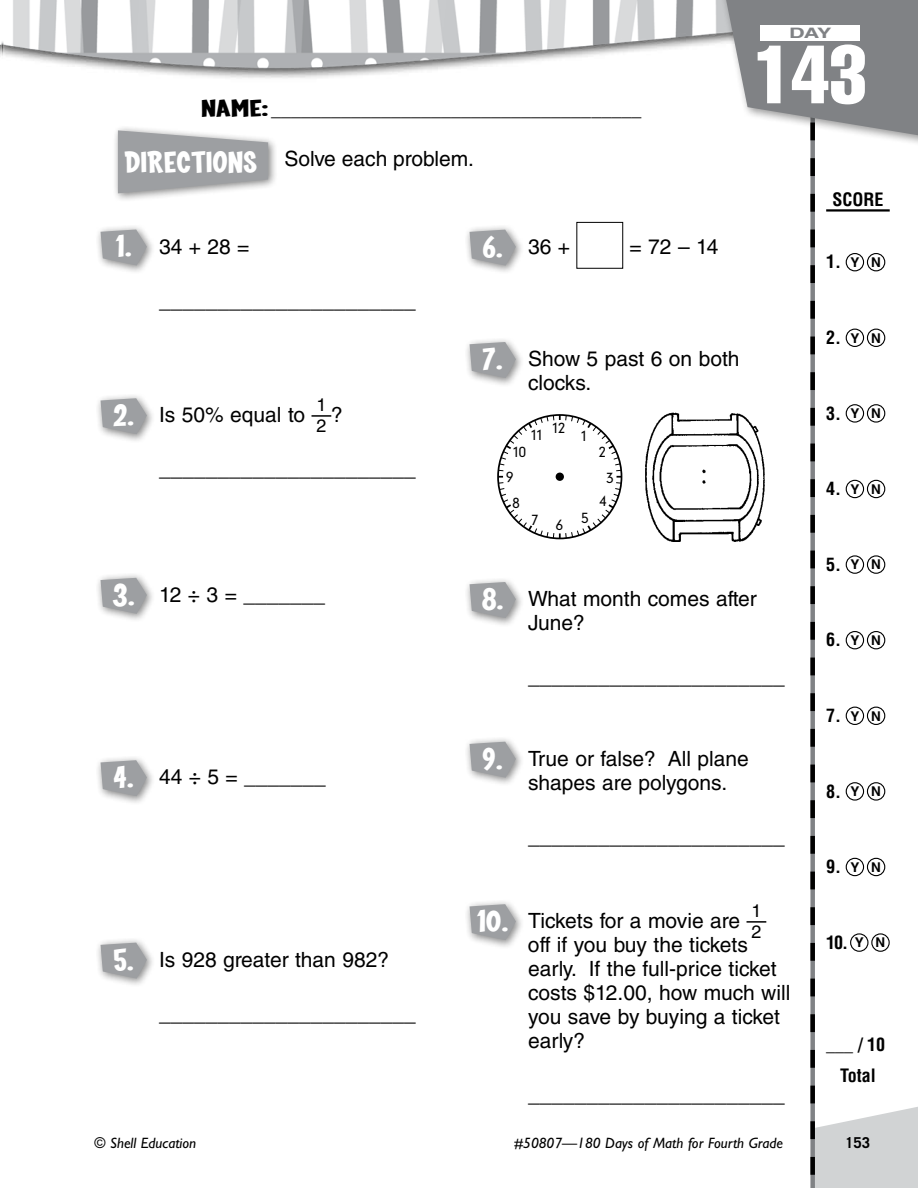
<style>
.page{position:relative;width:918px;height:1188px;background:#fff}
.page>*{position:absolute;margin:0;border:0;box-sizing:border-box;transform-origin:0 0}
.t1{font:81px "Helvetica LT Std Comp";color:#fff}
.t2{font:700 30px "Coop";color:#fff;scale:1.4 1}
.t3{font:21px/24px "Helvetica LT Std";color:#000}
.t4{font:700 condensed 18px/30.6px "Helvetica LT Std";color:#000;text-align:center}
.t5{font:18px/21px "Helvetica LT Std";color:#000}
.t6{font:italic 15px "Gill Sans Std";color:#000}
.t7{font:700 15px "Trade Gothic LT Std";color:#000}
.t8{font:700 14.4px "Helvetica LT Std";color:#808285;scale:1.5 1}
.t9{font:300 13.95px "DIN Neuzeit Grotesk Std";color:#000}
.s1{font-family:"Coop";font-weight:700;font-size:24px}
.s2{font-family:"Coop";font-weight:700;font-size:30px;color:#fff}
.s3{font-stretch:normal;font-size:13.5px}
</style>
<div class="page">
<img style="left:0;top:0;width:718px;height:78px">
<div style="left:112px;top:124px;width:167px;height:79px;background:#000;opacity:.5"></div>
<svg style="left:118px;top:130px;width:150px;height:63px;background:#abacaf"></svg>
<div style="left:718px;top:0;width:200px;height:148px;background:#000;opacity:.4"></div>
<div style="left:94px;top:223px;width:62px;height:52px;background:#000;opacity:.5"></div>
<svg style="left:101px;top:229px;width:46px;height:37px;background:#aaabae"></svg>
<div style="left:94px;top:392px;width:62px;height:51px;background:#000;opacity:.5"></div>
<svg style="left:101px;top:398px;width:46px;height:36px;background:#a8aaac"></svg>
<svg style="left:312px;top:415px;width:19px;height:2px"></svg>
<div style="left:94px;top:572px;width:62px;height:51px;background:#000;opacity:.5"></div>
<svg style="left:101px;top:578px;width:46px;height:36px;background:#a8aaac"></svg>
<div style="left:94px;top:754px;width:62px;height:51px;background:#000;opacity:.5"></div>
<svg style="left:101px;top:760px;width:46px;height:36px;background:#a8aaac"></svg>
<div style="left:94px;top:936px;width:62px;height:52px;background:#000;opacity:.5"></div>
<svg style="left:101px;top:943px;width:46px;height:36px;background:#a8aaac"></svg>
<div style="left:463px;top:223px;width:62px;height:52px;background:#000;opacity:.5"></div>
<svg style="left:470px;top:230px;width:46px;height:36px;background:#a8aaac"></svg>
<div style="left:576px;top:222px;width:47px;height:47px;border:1px solid #000"></div>
<div style="left:463px;top:336px;width:62px;height:51px;background:#000;opacity:.5"></div>
<svg style="left:470px;top:342px;width:46px;height:36px;background:#a8aaac"></svg>
<svg style="left:498px;top:415px;width:124px;height:124px"></svg>
<div style="left:503px;top:420px;width:114px;height:113px;background:#fff;border-radius:50%"></div>
<div style="left:557px;top:473px;width:6px;height:7px;background:#000;border-radius:50%"></div>
<div style="left:556px;top:473px;width:8px;height:8px;border:2px solid #000;border-radius:50%"></div>
<img style="left:645px;top:412px;width:78px;height:130px">
<div style="left:463px;top:576px;width:62px;height:51px;background:#000;opacity:.5"></div>
<svg style="left:470px;top:582px;width:46px;height:36px;background:#a8aaac"></svg>
<div style="left:463px;top:736px;width:62px;height:51px;background:#000;opacity:.5"></div>
<svg style="left:470px;top:742px;width:46px;height:36px;background:#a8aaac"></svg>
<div style="left:463px;top:898px;width:62px;height:51px;background:#000;opacity:.5"></div>
<svg style="left:470px;top:904px;width:46px;height:36px;background:#a8aaac"></svg>
<svg style="left:723px;top:0;width:195px;height:1188px"></svg>
<p class="t5" style="left:201px;top:99px;width:442px"><span class="s1">NAME:</span>______________________________________</p>
<h2 class="t2" style="left:124px;top:147px;width:96px">DIRECTIONS</h2>
<p class="t3" style="left:284px;top:147px;width:191px">Solve each problem.</p>
<p class="t3" style="left:116px;top:234px;width:135px"><span class="s2">1.</span> 34+28=</p>
<p class="t3" style="left:159px;top:288px;width:258px">______________________</p>
<p class="t3" style="left:113px;top:403px;width:194px"><span class="s2">2.</span> Is 50% equal to</p>
<p class="t5" style="left:316px;top:395px;width:12px">1<br>2</p>
<p class="t3" style="left:331px;top:403px;width:13px">?</p>
<p class="t3" style="left:159px;top:457px;width:258px">______________________</p>
<p class="t3" style="left:482px;top:234px;width:89px"><span class="s2">6.</span> 36 +</p>
<p class="t3" style="left:630px;top:234px;width:91px">=72–14</p>
<p class="t3" style="left:528px;top:347px;width:213px;text-indent:-46px"><span class="s2">7.</span> Show 5 past 6 on both clocks.</p>
<p class="t9" style="left:553px;top:420px;width:14px">12</p>
<p class="t9" style="left:531px;top:426px;width:13px">11</p>
<p class="t9" style="left:581px;top:428px;width:7px">1</p>
<p class="t9" style="left:513px;top:443px;width:14px">10</p>
<p class="t9" style="left:599px;top:443px;width:9px">2</p>
<p class="t9" style="left:506px;top:468px;width:9px">9</p>
<p class="t9" style="left:606px;top:469px;width:9px">3</p>
<p class="t9" style="left:512px;top:494px;width:9px">8</p>
<p class="t9" style="left:532px;top:511px;width:9px">7</p>
<p class="t9" style="left:556px;top:517px;width:9px">6</p>
<p class="t9" style="left:582px;top:510px;width:9px">5</p>
<p class="t9" style="left:600px;top:493px;width:9px">4</p>
<p class="t8" style="left:789px;top:24px;width:30px">DAY</p>
<h1 class="t1" style="left:754px;top:23px;width:114px">143</h1>
<p class="t4" style="left:832px;top:184px;width:53px">SCORE</p>
<p class="t4" style="left:826px;top:246px;width:56px">1. <span class="s3">Y N</span></p>
<p class="t4" style="left:826px;top:322px;width:56px">2. <span class="s3">Y N</span></p>
<p class="t4" style="left:826px;top:398px;width:56px">3. <span class="s3">Y N</span></p>
<p class="t4" style="left:826px;top:473px;width:56px">4. <span class="s3">Y N</span></p>
<p class="t4" style="left:826px;top:549px;width:56px">5. <span class="s3">Y N</span></p>
<p class="t3" style="left:113px;top:582px;width:214px"><span class="s2">3.</span> 12 ÷ 3 = _______</p>
<p class="t3" style="left:114px;top:765px;width:214px"><span class="s2">4.</span> 44 ÷ 5 = _______</p>
<p class="t3" style="left:113px;top:947px;width:277px"><span class="s2">5.</span> Is 928 greater than 982?</p>
<p class="t3" style="left:159px;top:1001px;width:258px">______________________</p>
<p class="t3" style="left:528px;top:587px;width:230px;text-indent:-46px"><span class="s2">8.</span> What month comes after<br>June?</p>
<p class="t3" style="left:528px;top:665px;width:258px">______________________</p>
<p class="t3" style="left:528px;top:746px;width:222px;text-indent:-45px"><span class="s2">9.</span> True or false? All plane shapes are polygons.</p>
<p class="t3" style="left:528px;top:824px;width:258px">______________________</p>
<p class="t3" style="left:477px;top:909px;width:265px"><span class="s2">10.</span> Tickets for a movie are</p>
<p class="t5" style="left:751px;top:901px;width:12px">1<br>2</p>
<p class="t3" style="left:528px;top:933px;width:264px">off if you buy the tickets early. If the full-price ticket costs $12.00, how much will you save by buying a ticket early?</p>
<p class="t3" style="left:528px;top:1083px;width:258px">______________________</p>
<p class="t6" style="left:94px;top:1134px;width:103px">© Shell Education</p>
<p class="t6" style="left:514px;top:1134px;width:270px">#50807—180 Days of Math for Fourth Grade</p>
<p class="t4" style="left:826px;top:624px;width:56px">6. <span class="s3">Y N</span></p>
<p class="t4" style="left:826px;top:700px;width:56px">7. <span class="s3">Y N</span></p>
<p class="t4" style="left:826px;top:776px;width:56px">8. <span class="s3">Y N</span></p>
<p class="t4" style="left:826px;top:851px;width:56px">9. <span class="s3">Y N</span></p>
<p class="t4" style="left:826px;top:927px;width:61px">10. <span class="s3">Y N</span></p>
<p class="t4" style="left:826px;top:1029px;width:61px">___ / 10<br>Total</p>
<p class="t7" style="left:845px;top:1133px;width:27px">153</p>
</div>
